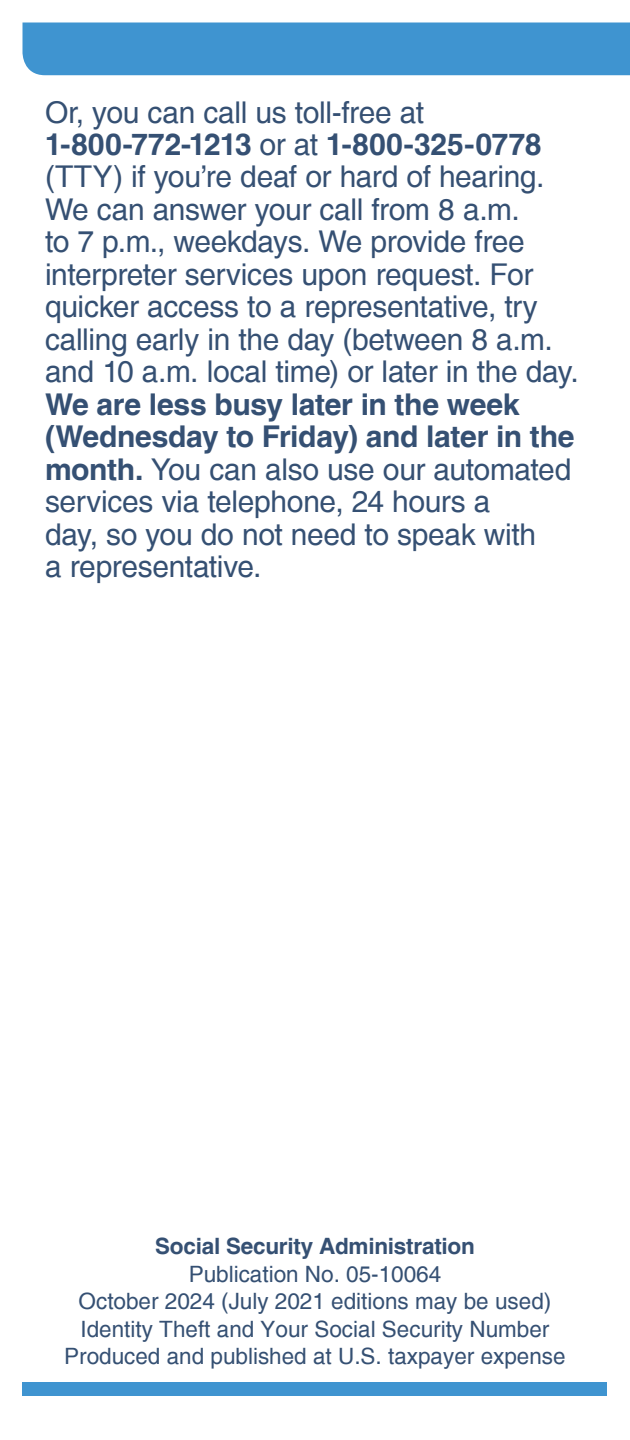
<style>
.page{position:relative;width:630px;height:1440px;background:#fff}
.page>*{position:absolute;margin:0;border:0;box-sizing:border-box;transform-origin:0 0}
.t1{font:30px/32.5px "Helvetica";letter-spacing:-.015em;color:#355073}
.t2{font:22.5px "Helvetica";color:#355073}
.t3{font:700 22.5px "Helvetica";letter-spacing:-.01em;color:#355073}
.s1{font-weight:700}
</style>
<div class="page">
<div style="left:22px;top:22px;width:608px;height:53px;background:#3f94d0"></div>
<div style="left:22px;top:1382px;width:586px;height:14px;background:#3f94d0"></div>
<p class="t1" style="left:45px;top:97px;width:535px">Or, you can call us toll-free at <span class="s1">1-800-772-1213</span> or at <span class="s1">1-800-325-0778 </span>(TTY) if you’re deaf or hard of hearing.<br>We can answer your call from 8 a.m.<br>to 7 p.m., weekdays. We provide free interpreter services upon request. For quicker access to a representative, try calling early in the day (between 8 a.m. and 10 a.m. local time) or later in the day.<br><span class="s1">We are less busy later in the week (Wednesday to Friday) and later in the month.</span> You can also use our automated services via telephone, 24 hours a<br>day, so you do not need to speak with<br>a representative.</p>
<p class="t3" style="left:155px;top:1232px;width:321px">Social Security Administration</p>
<p class="t2" style="left:189px;top:1261px;width:254px">Publication No. 05-10064</p>
<p class="t2" style="left:79px;top:1288px;width:474px">October 2024 (July 2021 editions may be used)</p>
<p class="t2" style="left:81px;top:1316px;width:470px">Identity Theft and Your Social Security Number</p>
<p class="t2" style="left:64px;top:1343px;width:503px">Produced and published at U.S. taxpayer expense</p>
</div>
